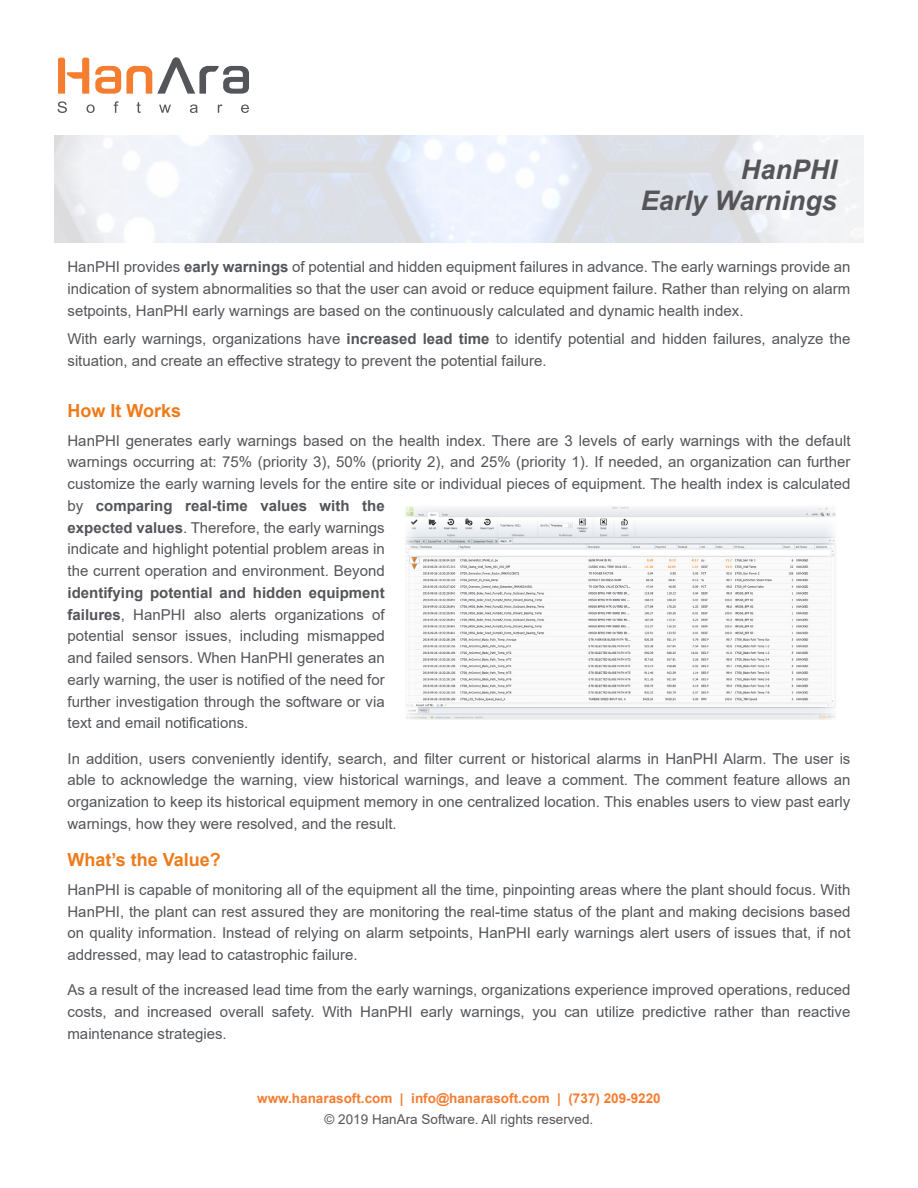
<style>
.page{position:relative;width:918px;height:1188px;background:#fff}
.page>*{position:absolute;margin:0;border:0;box-sizing:border-box;transform-origin:0 0}
.t1{font:italic 700 27px/31.5px "Arial";color:#555559;text-align:right}
.t2{font:700 18px "Arial";color:#ee7b1a}
.t3{font:15px/21.8px "Arial";color:#54555a;text-align:justify}
.t4{font:700 13.5px "Arial";color:#f47d31}
.t5{font:13.5px "Arial";color:#54555a}
.s1{font-weight:700}
</style>
<div class="page">
<svg style="left:58px;top:101px;width:9px;height:12px"></svg>
<svg style="left:87px;top:104px;width:8px;height:9px"></svg>
<svg style="left:114px;top:101px;width:5px;height:12px"></svg>
<svg style="left:137px;top:102px;width:4px;height:11px"></svg>
<svg style="left:159px;top:105px;width:12px;height:8px"></svg>
<svg style="left:190px;top:104px;width:8px;height:9px"></svg>
<svg style="left:218px;top:104px;width:4px;height:9px"></svg>
<svg style="left:241px;top:104px;width:8px;height:9px"></svg>
<svg style="left:58px;top:58px;width:31px;height:36px"></svg>
<svg style="left:95px;top:57px;width:154px;height:37px"></svg>
<img style="left:405px;top:506px;width:431px;height:214px">
<p class="t1" style="left:641px;top:154px;width:198px">HanPHI<br>Early Warnings</p>
<p class="t3" style="left:68px;top:256px;width:784px">HanPHI provides <span class="s1">early warnings</span> of potential and hidden equipment failures in advance. The early warnings provide an indication of system abnormalities so that the user can avoid or reduce equipment failure. Rather than relying on alarm setpoints, HanPHI early warnings are based on the continuously calculated and dynamic health index.</p>
<p class="t3" style="left:68px;top:328px;width:784px">With early warnings, organizations have <span class="s1">increased lead time</span> to identify potential and hidden failures, analyze the situation, and create an effective strategy to prevent the potential failure.</p>
<p class="t2" style="left:68px;top:398px;width:115px">How It Works</p>
<p class="t3" style="left:68px;top:429px;width:785px;text-align:left">HanPHI generates early warnings based on the health index. There are 3 levels of early warnings with the default warnings occurring at: 75% (priority 3), 50% (priority 2), and 25% (priority 1). If needed, an organization can further customize the early warning levels for the entire site or individual pieces of equipment. The health index is calculated by <span class="s1">comparing real-time values with the<br>expected values</span>. Therefore, the early warnings<br>indicate and highlight potential problem areas in<br>the current operation and environment. Beyond<br><span class="s1">identifying potential and hidden equipment<br>failures</span>, HanPHI also alerts organizations of<br>potential sensor issues, including mismapped<br>and failed sensors. When HanPHI generates an<br>early warning, the user is notified of the need for<br>further investigation through the software or via<br>text and email notifications.</p>
<p class="t3" style="left:68px;top:747px;width:784px">In addition, users conveniently identify, search, and filter current or historical alarms in HanPHI Alarm. The user is able to acknowledge the warning, view historical warnings, and leave a comment. The comment feature allows an organization to keep its historical equipment memory in one centralized location. This enables users to view past early warnings, how they were resolved, and the result.</p>
<p class="t2" style="left:68px;top:847px;width:155px">What’s the Value?</p>
<p class="t3" style="left:68px;top:879px;width:785px">HanPHI is capable of monitoring all of the equipment all the time, pinpointing areas where the plant should focus. With HanPHI, the plant can rest assured they are monitoring the real-time status of the plant and making decisions based on quality information. Instead of relying on alarm setpoints, HanPHI early warnings alert users of issues that, if not addressed, may lead to catastrophic failure.</p>
<p class="t3" style="left:68px;top:979px;width:784px">As a result of the increased lead time from the early warnings, organizations experience improved operations, reduced costs, and increased overall safety. With HanPHI early warnings, you can utilize predictive rather than reactive maintenance strategies.</p>
<p class="t4" style="left:257px;top:1089px;width:405px">www.hanarasoft.com | info@hanarasoft.com | (737) 209-9220</p>
<p class="t5" style="left:325px;top:1110px;width:270px">© 2019 HanAra Software. All rights reserved.</p>
</div>
